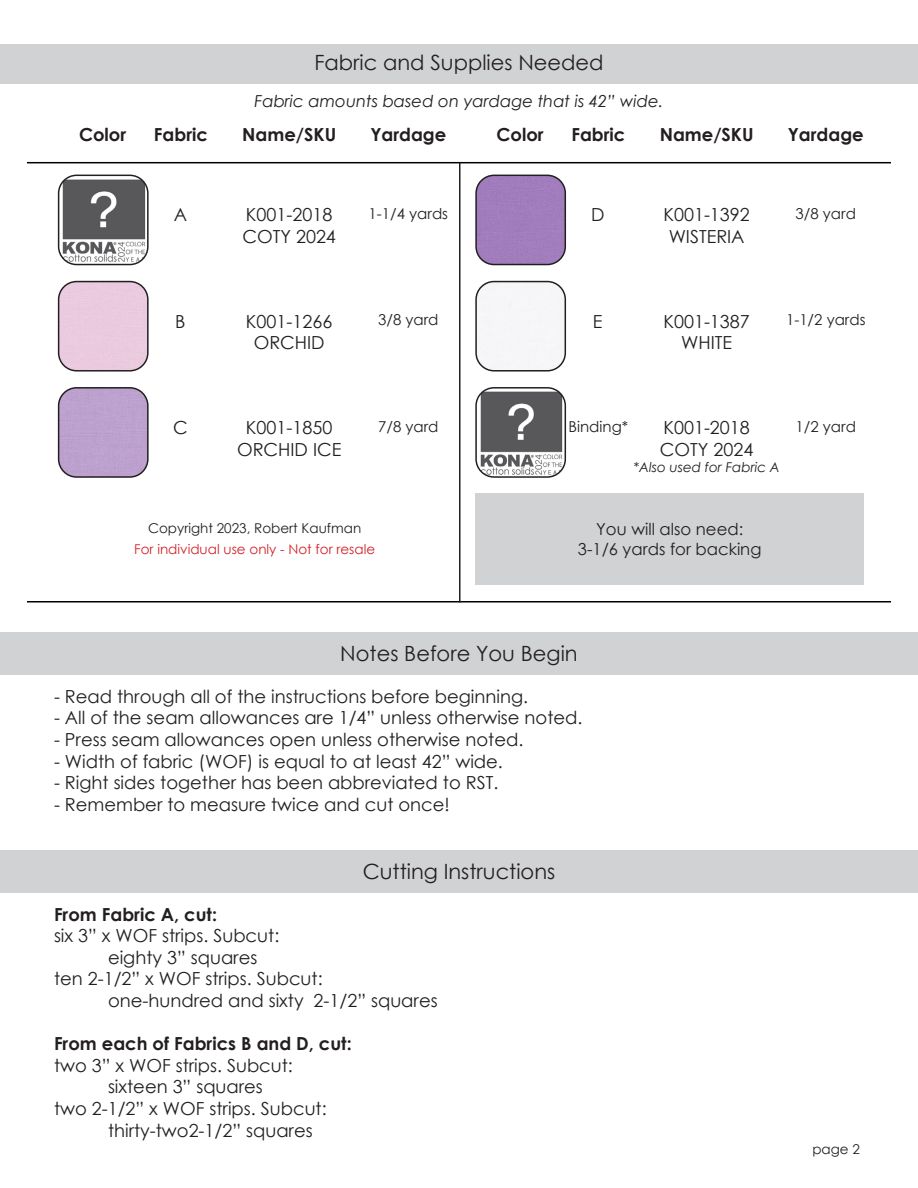
<style>
.page{position:relative;width:918px;height:1188px;background:#fff}
.page>*{position:absolute;margin:0;border:0;box-sizing:border-box;transform-origin:0 0}
.t1{font:21px "Century Gothic";color:#231f20}
.Notes_Before_You_Begin{font:18px "Century Gothic";color:#231f20}
.Basic_Copy{font:18px "Century Gothic";color:#231f20}
.Subheader{font:700 18px "Century Gothic";color:#231f20}
.Fabric_SKU_Box{font:18px "Century Gothic";color:#231f20}
.Fabric_Letter_Labels{font:18px "Century Gothic";color:#231f20}
.t2{font:italic 16.5px "Century Gothic";color:#231f20}
.Bonus_Supplies_Box{font:16.5px "Century Gothic";color:#231f20}
.Yardage_Box{font:15px "Century Gothic";color:#231f20}
.Fabric_Copyright_Box{font:13.5px "Century Gothic";color:#d1232a}
.Fabric_Copyright_Box-2{font:13.5px "Century Gothic";color:#231f20}
.t3{font:italic 13.5px "Century Gothic";color:#231f20}
</style>
<div class="page">
<div style="left:0;top:44px;width:918px;height:40px;background:#d1d2d4"></div>
<hr style="left:27px;top:162px;width:864px;height:1px;background:#000">
<hr style="left:27px;top:601px;width:864px;height:2px;background:#000">
<hr style="left:459px;top:163px;width:1px;height:440px;background:#231f20">
<img style="left:59px;top:175px;width:87px;height:90px">
<div style="left:58px;top:175px;width:91px;height:90px;border:2px solid #231f20;border-radius:18px"></div>
<div style="left:478px;top:175px;width:87px;height:90px;background:#a17dbd"></div>
<div style="left:475px;top:175px;width:91px;height:90px;border:2px solid #231f20;border-radius:18px"></div>
<div style="left:59px;top:282px;width:87px;height:87px;background:#eacadf"></div>
<div style="left:58px;top:281px;width:91px;height:91px;border:2px solid #231f20;border-radius:18px"></div>
<div style="left:478px;top:282px;width:87px;height:87px;background:#f6f6f8"></div>
<div style="left:475px;top:281px;width:91px;height:91px;border:2px solid #231f20;border-radius:18px"></div>
<div style="left:59px;top:388px;width:87px;height:87px;background:#bca1ce"></div>
<div style="left:58px;top:387px;width:91px;height:91px;border:2px solid #231f20;border-radius:18px"></div>
<img style="left:478px;top:388px;width:87px;height:87px">
<div style="left:475px;top:387px;width:91px;height:91px;border:2px solid #231f20;border-radius:18px"></div>
<div style="left:475px;top:493px;width:389px;height:92px;background:#d1d2d4"></div>
<div style="left:0;top:633px;width:918px;height:42px;background:#d1d2d4"></div>
<div style="left:0;top:850px;width:918px;height:42px;background:#d1d2d4"></div>
<p class="t1" style="left:314px;top:47px;width:291px">Fabric and Supplies Needed</p>
<p class="t2" style="left:254px;top:90px;width:411px">Fabric amounts based on yardage that is 42” wide.</p>
<p class="Subheader" style="left:79px;top:121px;width:49px">Color</p>
<p class="Subheader" style="left:154px;top:121px;width:55px">Fabric</p>
<p class="Subheader" style="left:242px;top:121px;width:95px">Name/SKU</p>
<p class="Subheader" style="left:370px;top:121px;width:77px">Yardage</p>
<p class="Subheader" style="left:497px;top:121px;width:49px">Color</p>
<p class="Subheader" style="left:571px;top:121px;width:55px">Fabric</p>
<p class="Subheader" style="left:660px;top:121px;width:95px">Name/SKU</p>
<p class="Subheader" style="left:788px;top:121px;width:77px">Yardage</p>
<p class="Yardage_Box" style="left:369px;top:203px;width:81px">1-1/4 yards</p>
<p class="Yardage_Box" style="left:796px;top:203px;width:62px">3/8 yard</p>
<p class="Fabric_SKU_Box" style="left:246px;top:202px;width:88px">K001-2018</p>
<p class="Fabric_SKU_Box" style="left:242px;top:224px;width:95px">COTY 2024</p>
<p class="Fabric_SKU_Box" style="left:663px;top:202px;width:88px">K001-1392</p>
<p class="Fabric_SKU_Box" style="left:669px;top:224px;width:77px">WISTERIA</p>
<p class="Fabric_Letter_Labels" style="left:174px;top:202px;width:15px">A</p>
<p class="Fabric_Letter_Labels" style="left:591px;top:202px;width:15px">D</p>
<p class="Yardage_Box" style="left:378px;top:310px;width:62px">3/8 yard</p>
<p class="Yardage_Box" style="left:786px;top:310px;width:81px">1-1/2 yards</p>
<p class="Notes_Before_You_Begin" style="left:246px;top:309px;width:88px">K001-1266</p>
<p class="Notes_Before_You_Begin" style="left:254px;top:330px;width:72px">ORCHID</p>
<p class="Notes_Before_You_Begin" style="left:663px;top:309px;width:88px">K001-1387</p>
<p class="Notes_Before_You_Begin" style="left:681px;top:330px;width:52px">WHITE</p>
<p class="Fabric_Letter_Labels" style="left:175px;top:309px;width:12px">B</p>
<p class="Fabric_Letter_Labels" style="left:593px;top:309px;width:11px">E</p>
<p class="Fabric_Letter_Labels" style="left:173px;top:415px;width:16px">C</p>
<p class="Notes_Before_You_Begin" style="left:246px;top:415px;width:88px">K001-1850</p>
<p class="Notes_Before_You_Begin" style="left:237px;top:436px;width:106px">ORCHID ICE</p>
<p class="Yardage_Box" style="left:569px;top:416px;width:61px">Binding*</p>
<p class="Yardage_Box" style="left:378px;top:416px;width:62px">7/8 yard</p>
<p class="Yardage_Box" style="left:796px;top:416px;width:62px">1/2 yard</p>
<p class="Fabric_SKU_Box" style="left:663px;top:415px;width:88px">K001-2018</p>
<p class="Notes_Before_You_Begin" style="left:660px;top:436px;width:95px">COTY 2024</p>
<p class="t3" style="left:633px;top:457px;width:148px">*Also used for Fabric A</p>
<p class="Fabric_Copyright_Box-2" style="left:148px;top:519px;width:215px">Copyright 2023, Robert Kaufman</p>
<p class="Fabric_Copyright_Box" style="left:134px;top:540px;width:243px">For individual use only - Not for resale</p>
<p class="Bonus_Supplies_Box" style="left:596px;top:518px;width:149px">You will also need:</p>
<p class="Bonus_Supplies_Box" style="left:578px;top:537px;width:185px">3-1/6 yards for backing</p>
<p class="t1" style="left:340px;top:639px;width:239px">Notes Before You Begin</p>
<p class="Notes_Before_You_Begin" style="left:54px;top:684px;width:476px">- Read through all of the instructions before beginning.</p>
<p class="Notes_Before_You_Begin" style="left:54px;top:705px;width:530px">- All of the seam allowances are 1/4” unless otherwise noted.</p>
<p class="Notes_Before_You_Begin" style="left:54px;top:727px;width:471px">- Press seam allowances open unless otherwise noted.</p>
<p class="Notes_Before_You_Begin" style="left:54px;top:748px;width:450px">- Width of fabric (WOF) is equal to at least 42” wide.</p>
<p class="Notes_Before_You_Begin" style="left:54px;top:770px;width:446px">- Right sides together has been abbreviated to RST.</p>
<p class="Notes_Before_You_Begin" style="left:54px;top:792px;width:397px">- Remember to measure twice and cut once!</p>
<p class="t1" style="left:363px;top:857px;width:194px">Cutting Instructions</p>
<p class="Subheader" style="left:54px;top:900px;width:165px">From Fabric A, cut:</p>
<p class="Basic_Copy" style="left:54px;top:923px;width:227px">six 3” x WOF strips. Subcut:</p>
<p class="Basic_Copy" style="left:108px;top:945px;width:151px">eighty 3” squares</p>
<p class="Basic_Copy" style="left:54px;top:966px;width:270px">ten 2-1/2” x WOF strips. Subcut:</p>
<p class="Basic_Copy" style="left:108px;top:988px;width:331px">one-hundred and sixty 2-1/2” squares</p>
<p class="Subheader" style="left:54px;top:1030px;width:299px">From each of Fabrics B and D, cut:</p>
<p class="Basic_Copy" style="left:54px;top:1053px;width:240px">two 3” x WOF strips. Subcut:</p>
<p class="Basic_Copy" style="left:108px;top:1074px;width:156px">sixteen 3” squares</p>
<p class="Basic_Copy" style="left:54px;top:1096px;width:274px">two 2-1/2” x WOF strips. Subcut:</p>
<p class="Basic_Copy" style="left:108px;top:1118px;width:206px">thirty-two2-1/2” squares</p>
<p class="Fabric_Copyright_Box-2" style="left:812px;top:1140px;width:49px">page 2</p>
</div>
